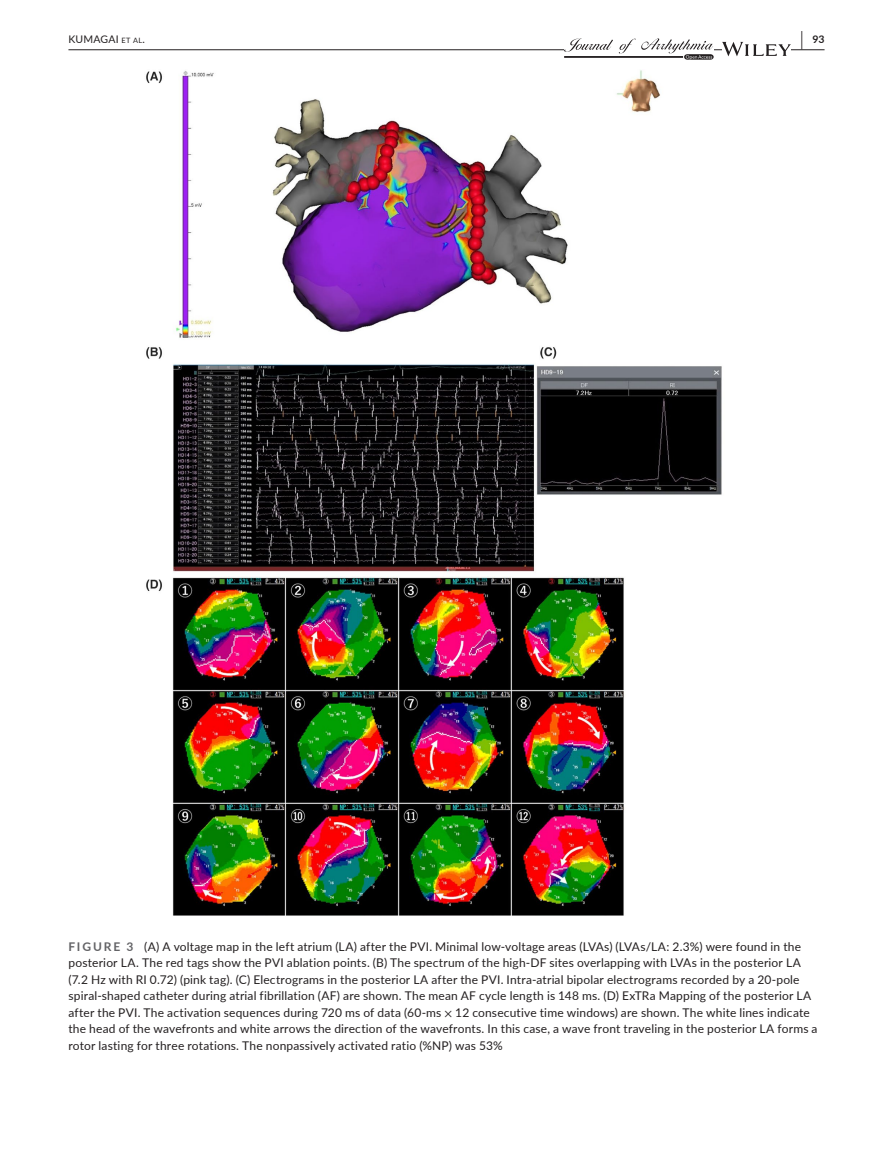
<style>
.page{position:relative;width:893px;height:1174px;background:#fff}
.page>*{position:absolute;margin:0;border:0;box-sizing:border-box;transform-origin:0 0}
.t1{font:12px/16.5px "Lato";letter-spacing:.015em;color:#231f20}
.t2{font:10.5px "Lato";letter-spacing:.02em;color:#231f20}
.t3{font:700 10.5px "Lato";color:#231f20}
.s1{font-size:7.35px}
.s2{font-size:19.5px}
.s3{font-weight:700;color:#636366}
.s4{font-family:"STIX"}
</style>
<div class="page">
<hr style="left:68px;top:49px;width:756px;height:1px;background:#231f20">
<svg style="left:564px;top:38px;width:150px;height:22px"></svg>
<svg style="left:722px;top:42px;width:69px;height:14px"></svg>
<img style="left:146px;top:70px;width:576px;height:845px">
<p class="t2" style="left:68px;top:31px;width:78px">KUMAGAI <span class="s1">et al</span>.</p>
<p class="t3" style="left:801px;top:31px;width:25px"><span class="s2">|</span> 93</p>
<p class="t1" style="left:68px;top:937px;width:751px"><span class="s3">FIGURE 3</span> (A) A voltage map in the left atrium (LA) after the PVI. Minimal low-voltage areas (LVAs) (LVAs/LA: 2.3%) were found in the posterior LA. The red tags show the PVI ablation points. (B) The spectrum of the high-DF sites overlapping with LVAs in the posterior LA (7.2 Hz with RI 0.72) (pink tag). (C) Electrograms in the posterior LA after the PVI. Intra-atrial bipolar electrograms recorded by a 20-pole spiral-shaped catheter during atrial fibrillation (AF) are shown. The mean AF cycle length is 148 ms. (D) ExTRa Mapping of the posterior LA after the PVI. The activation sequences during 720 ms of data (60-ms <span class="s4">×</span> 12 consecutive time windows) are shown. The white lines indicate the head of the wavefronts and white arrows the direction of the wavefronts. In this case, a wave front traveling in the posterior LA forms a rotor lasting for three rotations. The nonpassively activated ratio (%NP) was 53%</p>
</div>
